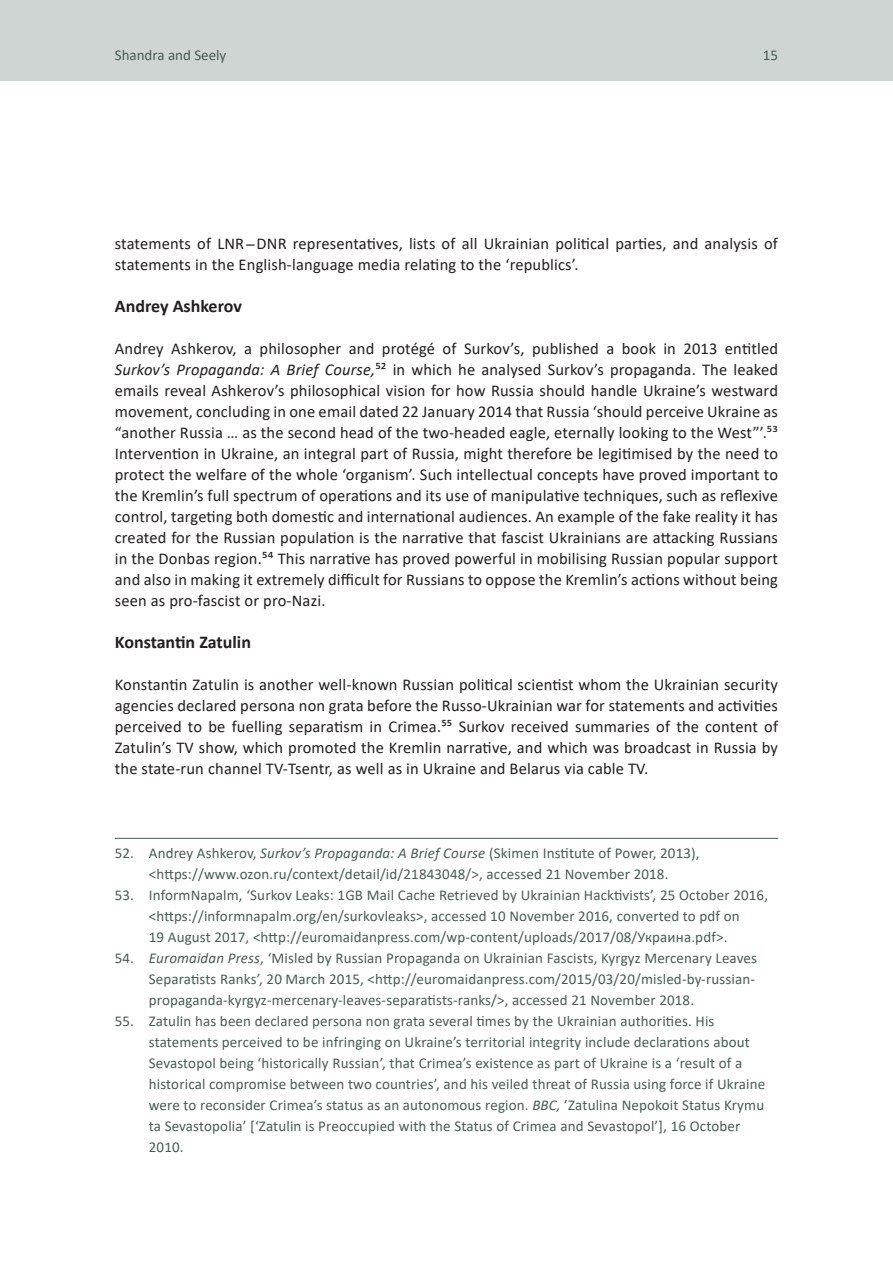
<style>
.page{position:relative;width:893px;height:1263px;background:#fff}
.page>*{position:absolute;margin:0;border:0;box-sizing:border-box;transform-origin:0 0}
.t1{font:700 18px "Calibri";color:#231f20}
.t2{font:16.5px/21px "Calibri";letter-spacing:.01em;color:#231f20;text-align:justify}
.t3{font:15px/21px "Calibri";letter-spacing:.01em;color:#495c56;text-align:center}
.s1{font-style:italic}
</style>
<div class="page">
<div style="left:0;top:0;width:893px;height:81px;background:#cfd5d3"></div>
<hr style="left:115px;top:838px;width:663px;height:1px;background:#495c56">
<p class="t3" style="left:115px;top:44px;width:113px">Shandra and Seely</p>
<p class="t3" style="left:763px;top:44px;width:17px">15</p>
<p class="t2" style="left:115px;top:232px;width:665px">statements of LNR ̶DNR representatives, lists of all Ukrainian political parties, and analysis of statements in the English-language media relating to the ‘republics’.</p>
<p class="t1" style="left:115px;top:293px;width:129px">Andrey Ashkerov</p>
<p class="t2" style="left:115px;top:337px;width:665px">Andrey Ashkerov, a philosopher and protégé of Surkov’s, published a book in 2013 entitled <span class="s1">Surkov’s Propaganda: A Brief Course,</span>52 in which he analysed Surkov’s propaganda. The leaked emails reveal Ashkerov’s philosophical vision for how Russia should handle Ukraine’s westward movement, concluding in one email dated 22 January 2014 that Russia ‘should perceive Ukraine as “another Russia … as the second head of the two-headed eagle, eternally looking to the West”’.53<br>Intervention in Ukraine, an integral part of Russia, might therefore be legitimised by the need to protect the welfare of the whole ‘organism’. Such intellectual concepts have proved important to the Kremlin’s full spectrum of operations and its use of manipulative techniques, such as reflexive control, targeting both domestic and international audiences. An example of the fake reality it has created for the Russian population is the narrative that fascist Ukrainians are attacking Russians in the Donbas region.54 This narrative has proved powerful in mobilising Russian popular support and also in making it extremely difficult for Russians to oppose the Kremlin’s actions without being seen as pro-fascist or pro-Nazi.</p>
<p class="t1" style="left:115px;top:629px;width:138px">Konstantin Zatulin</p>
<p class="t2" style="left:115px;top:673px;width:665px">Konstantin Zatulin is another well-known Russian political scientist whom the Ukrainian security agencies declared persona non grata before the Russo-Ukrainian war for statements and activities perceived to be fuelling separatism in Crimea.55 Surkov received summaries of the content of Zatulin’s TV show, which promoted the Kremlin narrative, and which was broadcast in Russia by the state-run channel TV-Tsentr, as well as in Ukraine and Belarus via cable TV.</p>
<p class="t3" style="left:115px;top:842px;width:586px">52. Andrey Ashkerov, <span class="s1">Surkov’s Propaganda: A Brief Course</span> (Skimen Institute of Power, 2013), &lt;https://www.ozon.ru/context/detail/id/21843048/&gt;, accessed 21 November 2018.</p>
<p class="t3" style="left:115px;top:884px;width:655px">53. InformNapalm, ‘Surkov Leaks: 1GB Mail Cache Retrieved by Ukrainian Hacktivists’, 25 October 2016, &lt;https://informnapalm.org/en/surkovleaks&gt;, accessed 10 November 2016, converted to pdf on<br>19 August 2017, &lt;http://euromaidanpress.com/wp-content/uploads/2017/08/Украина.pdf&gt;.</p>
<p class="t3" style="left:149px;top:947px;width:610px;text-align:left;text-indent:-34px">54. <span class="s1">Euromaidan Press</span>, ‘Misled by Russian Propaganda on Ukrainian Fascists, Kyrgyz Mercenary Leaves<br>Separatists Ranks’, 20 March 2015, &lt;http://euromaidanpress.com/2015/03/20/misled-by-russian&shy;propaganda-kyrgyz-mercenary-leaves-separatists-ranks/&gt;, accessed 21 November 2018.</p>
<p class="t3" style="left:149px;top:1010px;width:618px;text-align:left;text-indent:-34px">55. Zatulin has been declared persona non grata several times by the Ukrainian authorities. His statements perceived to be infringing on Ukraine’s territorial integrity include declarations about Sevastopol being ‘historically Russian’, that Crimea’s existence as part of Ukraine is a ‘result of a historical compromise between two countries’, and his veiled threat of Russia using force if Ukraine were to reconsider Crimea’s status as an autonomous region. <span class="s1">BBC,</span> ’Zatulina Nepokoit Status Krymu ta Sevastopolia’ [‘Zatulin is Preoccupied with the Status of Crimea and Sevastopol’], 16 October 2010.</p>
</div>
